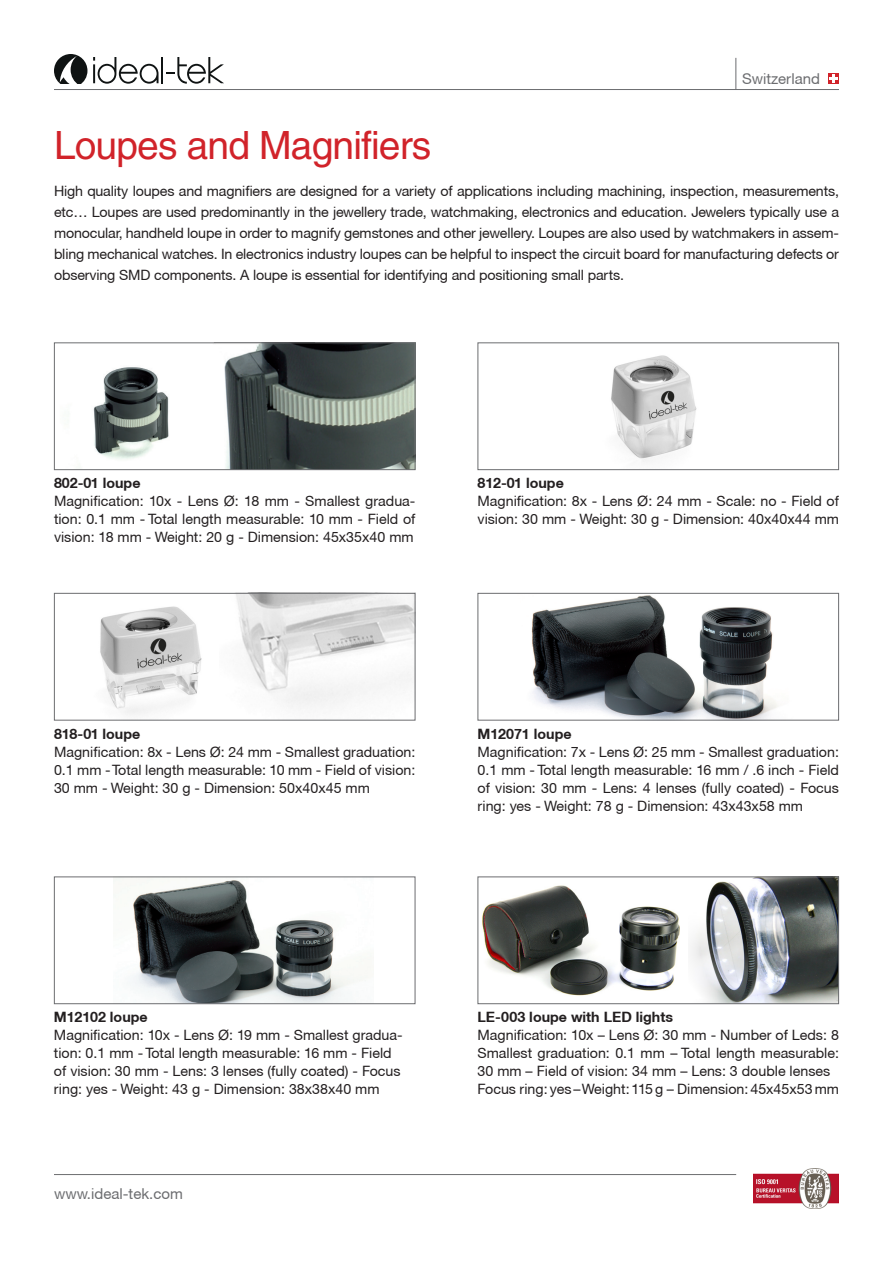
<style>
.page{position:relative;width:893px;height:1263px;background:#fff}
.page>*{position:absolute;margin:0;border:0;box-sizing:border-box;transform-origin:0 0}
.Title1{font:39px "Helvetica CE";letter-spacing:-.02em;color:#d1232a}
.t1{font:15px "Helvetica Neue CE";color:#6c6d70}
.t2{font:14.25px/18px "Helvetica Neue CE";color:#231f20;text-align:justify}
.t3{font:700 14.25px "Helvetica Neue CE";color:#231f20}
.s1{font-family:"Arial"}
</style>
<div class="page">
<hr style="left:54px;top:89px;width:785px;height:1px;background:#6c6d70">
<hr style="left:736px;top:58px;width:1px;height:32px;background:#6c6d70">
<img style="left:754px;top:1169px;width:85px;height:40px">
<div style="left:828px;top:73px;width:11px;height:11px;background:#d1232a"></div>
<svg style="left:829px;top:74px;width:9px;height:9px"></svg>
<hr style="left:54px;top:1174px;width:682px;height:1px;background:#6c6d70">
<svg style="left:54px;top:54px;width:33px;height:30px"></svg>
<svg style="left:93px;top:57px;width:66px;height:27px"></svg>
<svg style="left:166px;top:57px;width:58px;height:27px"></svg>
<hr style="left:161px;top:57px;width:2px;height:26px;background:#0f1313">
<img style="left:249px;top:595px;width:164px;height:114px">
<img style="left:611px;top:355px;width:86px;height:108px">
<div style="left:477px;top:342px;width:362px;height:128px;border:1px solid #6c6d70"></div>
<img style="left:93px;top:344px;width:320px;height:124px">
<div style="left:54px;top:342px;width:361px;height:128px;border:1px solid #6c6d70"></div>
<img style="left:100px;top:595px;width:149px;height:120px">
<div style="left:54px;top:593px;width:361px;height:127px;border:1px solid #6c6d70"></div>
<img style="left:127px;top:880px;width:233px;height:122px">
<div style="left:54px;top:876px;width:361px;height:128px;border:1px solid #6c6d70"></div>
<img style="left:531px;top:595px;width:247px;height:123px">
<div style="left:477px;top:593px;width:362px;height:127px;border:1px solid #6c6d70"></div>
<img style="left:480px;top:885px;width:205px;height:120px">
<img style="left:691px;top:878px;width:146px;height:124px">
<div style="left:477px;top:876px;width:362px;height:128px;border:1px solid #6c6d70"></div>
<p class="t1" style="left:742px;top:69px;width:80px">Switzerland</p>
<p class="Title1" style="left:54px;top:122px;width:379px">Loupes and Magnifiers</p>
<p class="t2" style="left:54px;top:181px;width:786px;line-height:21px">High quality loupes and magnifiers are designed for a variety of applications including machining, inspection, measurements, etc… Loupes are used predominantly in the jewellery trade, watchmaking, electronics and education. Jewelers typically use a monocular, handheld loupe in order to magnify gemstones and other jewellery. Loupes are also used by watchmakers in assem&shy;bling mechanical watches. In electronics industry loupes can be helpful to inspect the circuit board for manufacturing defects or observing SMD components. A loupe is essential for identifying and positioning small parts.</p>
<p class="t3" style="left:54px;top:474px;width:88px">802-01 loupe</p>
<p class="t2" style="left:54px;top:492px;width:363px">Magnification: 10x - Lens <span class="s1">Ø</span>: 18 mm - Smallest gradua&shy;tion: 0.1 mm - Total length measurable: 10 mm - Field of vision: 18 mm - Weight: 20 g - Dimension: 45x35x40 mm</p>
<p class="t3" style="left:477px;top:474px;width:88px">812-01 loupe</p>
<p class="t2" style="left:477px;top:492px;width:363px">Magnification: 8x - Lens <span class="s1">Ø</span>: 24 mm - Scale: no - Field of vision: 30 mm - Weight: 30 g - Dimension: 40x40x44 mm</p>
<p class="t3" style="left:54px;top:725px;width:88px">818-01 loupe</p>
<p class="t2" style="left:54px;top:743px;width:363px">Magnification: 8x - Lens <span class="s1">Ø</span>: 24 mm - Smallest graduation:<br>0.1 mm - Total length measurable: 10 mm - Field of vision:<br>30 mm - Weight: 30 g - Dimension: 50x40x45 mm</p>
<p class="t3" style="left:477px;top:725px;width:96px">M12071 loupe</p>
<p class="t2" style="left:477px;top:743px;width:363px">Magnification: 7x - Lens <span class="s1">Ø</span>: 25 mm - Smallest graduation:<br>0.1 mm - Total length measurable: 16 mm / .6 inch - Field of vision: 30 mm - Lens: 4 lenses (fully coated) - Focus ring: yes - Weight: 78 g - Dimension: 43x43x58 mm</p>
<p class="t3" style="left:54px;top:1008px;width:95px">M12102 loupe</p>
<p class="t2" style="left:54px;top:1026px;width:350px;text-align:left">Magnification: 10x - Lens <span class="s1">Ø</span>: 19 mm - Smallest gradua&shy;tion: 0.1 mm - Total length measurable: 16 mm - Field of vision: 30 mm - Lens: 3 lenses (fully coated) - Focus ring: yes - Weight: 43 g - Dimension: 38x38x40 mm</p>
<p class="t1" style="left:54px;top:1185px;width:130px">www.ideal-tek.com</p>
<p class="t3" style="left:477px;top:1008px;width:197px">LE-003 loupe with LED lights</p>
<p class="t2" style="left:477px;top:1026px;width:363px">Magnification: 10x – Lens <span class="s1">Ø</span>: 30 mm - Number of Leds: 8<br>Smallest graduation: 0.1 mm – Total length measurable:<br>30 mm – Field of vision: 34 mm – Lens: 3 double lenses</p>
<p class="t2" style="left:477px;top:1080px;width:363px">Focus ring: yes –Weight:115g – Dimension:45x45x53mm</p>
</div>
